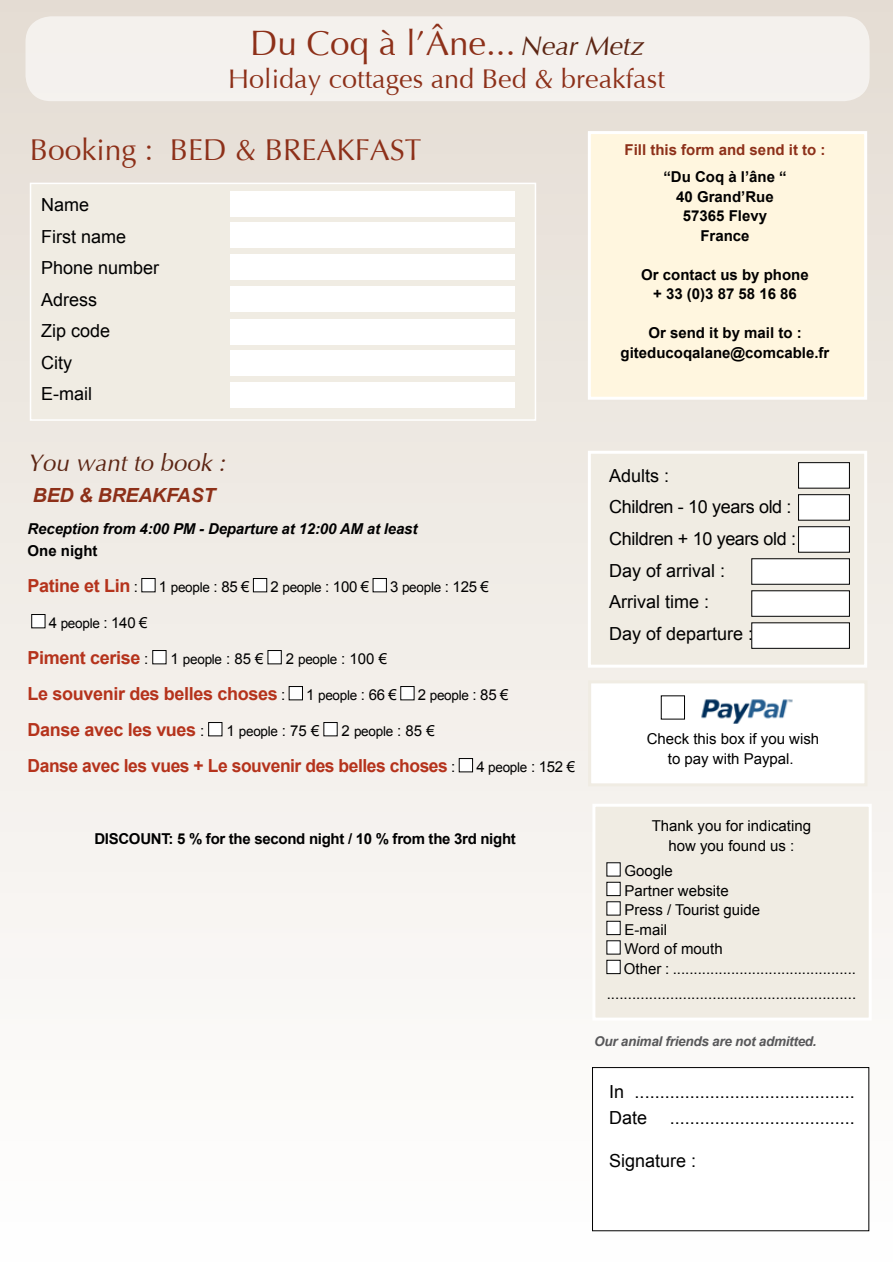
<style>
.page{position:relative;width:893px;height:1263px;background:#fff}
.page>*{position:absolute;margin:0;border:0;box-sizing:border-box;transform-origin:0 0}
.t1{font:35.1px "Optima";color:#8d3019}
.t2{font:30px "Optima";color:#8d3019}
.t3{font:27px "Optima";color:#8d3019}
.t4{font:italic 24px "Optima";color:#5c2513}
.t5{font:italic 700 19.5px "Arial";letter-spacing:-.01em;color:#8d3019}
.t6{font:18px/31.5px "Arial";color:#000}
.t7{font:700 18px "Arial";letter-spacing:-.02em;color:#b5331c}
.t8{font:15px/19.5px "Arial";color:#000;text-align:center}
.t9{font:700 15px/19.5px "Arial";color:#000;text-align:center}
.t10{font:700 15px "Arial";letter-spacing:-.02em;color:#000}
.t11{font:italic 700 15px "Arial";letter-spacing:-.01em;color:#000}
.t12{font:700 15px "Arial";color:#8d3019}
.t13{font:13.5px "Arial";letter-spacing:-.02em;color:#000}
.t14{font:italic 700 13.5px "Arial";letter-spacing:-.02em;color:#58585a}
.s1{font-style:italic;font-size:27px;color:#5c2513}
.s2{font-weight:400;font-size:15px;color:#000}
.s3{font-size:15px}
.s4{font-size:13.5px}
</style>
<div class="page">
<div style="left:0;top:0;width:893px;height:1263px;background:linear-gradient(to bottom,#e4dcd3,#fffffe)"></div>
<div style="left:26px;top:16px;width:844px;height:85px;background:#f4f1ee;border-radius:26px"></div>
<div style="left:142px;top:578px;width:13px;height:14px;background:#fff"></div>
<div style="left:142px;top:578px;width:13px;height:14px;border:1px solid #000"></div>
<div style="left:253px;top:578px;width:14px;height:14px;background:#fff"></div>
<div style="left:253px;top:578px;width:14px;height:14px;border:1px solid #000"></div>
<div style="left:373px;top:578px;width:13px;height:14px;background:#fff"></div>
<div style="left:373px;top:578px;width:14px;height:14px;border:1px solid #000"></div>
<div style="left:32px;top:614px;width:13px;height:14px;background:#fff"></div>
<div style="left:32px;top:614px;width:13px;height:14px;border:1px solid #000"></div>
<div style="left:153px;top:650px;width:13px;height:14px;background:#fff"></div>
<div style="left:153px;top:650px;width:13px;height:14px;border:1px solid #000"></div>
<div style="left:268px;top:650px;width:13px;height:14px;background:#fff"></div>
<div style="left:268px;top:650px;width:13px;height:14px;border:1px solid #000"></div>
<div style="left:289px;top:686px;width:13px;height:14px;background:#fff"></div>
<div style="left:289px;top:686px;width:14px;height:14px;border:1px solid #000"></div>
<div style="left:401px;top:686px;width:13px;height:14px;background:#fff"></div>
<div style="left:401px;top:686px;width:13px;height:14px;border:1px solid #000"></div>
<div style="left:209px;top:722px;width:13px;height:14px;background:#fff"></div>
<div style="left:208px;top:722px;width:14px;height:14px;border:1px solid #000"></div>
<div style="left:324px;top:722px;width:13px;height:14px;background:#fff"></div>
<div style="left:324px;top:722px;width:13px;height:14px;border:1px solid #000"></div>
<div style="left:459px;top:758px;width:14px;height:14px;background:#fff"></div>
<div style="left:459px;top:758px;width:14px;height:14px;border:1px solid #000"></div>
<div style="left:30px;top:183px;width:506px;height:238px;background:#f0ece3;border:2px solid #fff"></div>
<div style="left:230px;top:191px;width:285px;height:25px;background:#fff"></div>
<div style="left:230px;top:222px;width:285px;height:26px;background:#fff"></div>
<div style="left:230px;top:254px;width:285px;height:25px;background:#fff"></div>
<div style="left:230px;top:286px;width:285px;height:26px;background:#fff"></div>
<div style="left:230px;top:319px;width:285px;height:25px;background:#fff"></div>
<div style="left:230px;top:350px;width:285px;height:26px;background:#fff"></div>
<div style="left:230px;top:382px;width:285px;height:25px;background:#fff"></div>
<div style="left:588px;top:131px;width:279px;height:269px;background:#fff6df;border:3px solid #fff"></div>
<div style="left:588px;top:451px;width:279px;height:217px;background:#f0ece3;border:3px solid #fff"></div>
<div style="left:798px;top:463px;width:51px;height:25px;background:#fff"></div>
<div style="left:798px;top:462px;width:52px;height:26px;border:1px solid #000"></div>
<div style="left:798px;top:495px;width:51px;height:25px;background:#fff"></div>
<div style="left:798px;top:494px;width:52px;height:26px;border:1px solid #000"></div>
<div style="left:798px;top:527px;width:51px;height:25px;background:#fff"></div>
<div style="left:798px;top:526px;width:52px;height:26px;border:1px solid #000"></div>
<div style="left:752px;top:559px;width:97px;height:25px;background:#fff"></div>
<div style="left:752px;top:591px;width:97px;height:25px;background:#fff"></div>
<div style="left:752px;top:623px;width:97px;height:25px;background:#fff"></div>
<div style="left:588px;top:680px;width:279px;height:106px;background:#fff;border:3px solid #f0ece3"></div>
<img style="left:701px;top:699px;width:92px;height:25px">
<div style="left:661px;top:696px;width:24px;height:23px;border:1px solid #000"></div>
<div style="left:592px;top:1067px;width:277px;height:164px;background:#fff"></div>
<div style="left:592px;top:1067px;width:277px;height:164px;border:1px solid #000"></div>
<div style="left:592px;top:804px;width:280px;height:216px;background:#f0ece3;border:3px solid #fff"></div>
<div style="left:607px;top:863px;width:13px;height:13px;background:#fff"></div>
<div style="left:607px;top:882px;width:13px;height:13px;background:#fff"></div>
<div style="left:607px;top:882px;width:13px;height:14px;border:1px solid #000"></div>
<div style="left:607px;top:902px;width:13px;height:13px;background:#fff"></div>
<div style="left:607px;top:921px;width:13px;height:13px;background:#fff"></div>
<div style="left:607px;top:921px;width:13px;height:14px;border:1px solid #000"></div>
<div style="left:607px;top:941px;width:13px;height:13px;background:#fff"></div>
<div style="left:607px;top:960px;width:13px;height:13px;background:#fff"></div>
<div style="left:607px;top:960px;width:13px;height:14px;border:1px solid #000"></div>
<h1 class="t1" style="left:250px;top:23px;width:400px">Du Coq à l’Âne... <span class="s1">Near Metz</span></h1>
<h3 class="t3" style="left:228px;top:63px;width:438px">Holiday cottages and Bed &amp; breakfast</h3>
<h2 class="t2" style="left:30px;top:132px;width:393px">Booking : Bed &amp; b reakfast</h2>
<p class="t6" style="left:41px;top:189px;width:120px">Name<br>First name<br>Phone number<br>Adress<br>Zip code<br>City<br>E-mail</p>
<p class="t12" style="left:625px;top:140px;width:202px">Fill this form and send it to :</p>
<p class="t9" style="left:663px;top:168px;width:125px">“Du Coq à l’âne “<br>40 Grand’Rue<br>57365 Flevy<br>France</p>
<p class="t9" style="left:641px;top:265px;width:169px">Or contact us by phone + 33 (0)3 87 58 16 86</p>
<p class="t9" style="left:621px;top:324px;width:210px">Or send it by mail to : giteducoqalane@comcable.fr</p>
<h3 class="t4" style="left:28px;top:448px;width:204px">You want to book :</h3>
<h3 class="t5" style="left:33px;top:482px;width:184px">Bed &amp; breakfast</h3>
<p class="t11" style="left:28px;top:518px;width:392px">Reception from 4:00 PM - Departure at 12:00 AM at least</p>
<p class="t9" style="left:28px;top:541px;width:72px">One night</p>
<p class="t7" style="left:28px;top:574px;width:112px">Patine et Lin <span class="s2">:</span></p>
<p class="t13" style="left:159px;top:578px;width:92px"><span class="s3">1</span> people <span class="s3">: 85 €</span></p>
<p class="t8" style="left:270px;top:577px;width:100px">2 <span class="s4">people</span> : 100 €</p>
<p class="t8" style="left:390px;top:577px;width:100px">3 <span class="s4">people</span> : 125 €</p>
<p class="t8" style="left:49px;top:613px;width:100px">4 <span class="s4">people</span> : 140 €</p>
<p class="t7" style="left:28px;top:646px;width:122px">Piment cerise <span class="s2">:</span></p>
<p class="t13" style="left:170px;top:650px;width:95px"><span class="s3">1</span> people <span class="s3">: 85 €</span></p>
<p class="t8" style="left:286px;top:649px;width:103px">2 <span class="s4">people</span> : 100 €</p>
<p class="t7" style="left:28px;top:682px;width:259px">Le souvenir des belles choses <span class="s2">:</span></p>
<p class="t13" style="left:306px;top:686px;width:92px"><span class="s3">1</span> people <span class="s3">: 66 €</span></p>
<p class="t13" style="left:418px;top:686px;width:92px"><span class="s3">2</span> people <span class="s3">: 85 €</span></p>
<p class="t7" style="left:28px;top:718px;width:178px">Danse avec les vues <span class="s2">:</span></p>
<p class="t13" style="left:226px;top:722px;width:95px"><span class="s3">1</span> people <span class="s3">: 75 €</span></p>
<p class="t13" style="left:342px;top:722px;width:95px"><span class="s3">2</span> people <span class="s3">: 85 €</span></p>
<p class="t7" style="left:28px;top:754px;width:429px">Danse avec les vues + Le souvenir des belles choses <span class="s2">:</span></p>
<p class="t8" style="left:476px;top:757px;width:100px">4 <span class="s4">people</span> : 152 €</p>
<p class="t10" style="left:94px;top:829px;width:423px">DISCOUNT: 5 % for the second night / 10 % from the 3rd night</p>
<p class="t6" style="left:609px;top:460px;width:188px">Adults :<br>Children - 10 years old :<br>Children + 10 years old :<br>Day of arrival :<br>Arrival time :<br>Day of departure :</p>
<p class="t8" style="left:647px;top:730px;width:174px">Check this box if you wish to pay with Paypal.</p>
<p class="t8" style="left:652px;top:816px;width:161px">Thank you for indicating how you found us :</p>
<p class="t8" style="left:624px;top:861px;width:234px;text-align:left">Google<br>Partner website<br>Press / Tourist guide<br>E-mail<br>Word of mouth<br>Other : ............................................</p>
<p class="t8" style="left:607px;top:984px;width:251px">...........................................................</p>
<p class="t14" style="left:594px;top:1033px;width:224px">Our animal friends are not admitted.</p>
<p class="t6" style="left:609px;top:1079px;width:247px;line-height:25.5px">In ............................................<br>Date</p>
<p class="t6" style="left:670px;top:1102px;width:187px">.....................................</p>
<p class="t6" style="left:609px;top:1145px;width:89px">Signature :</p>
</div>
